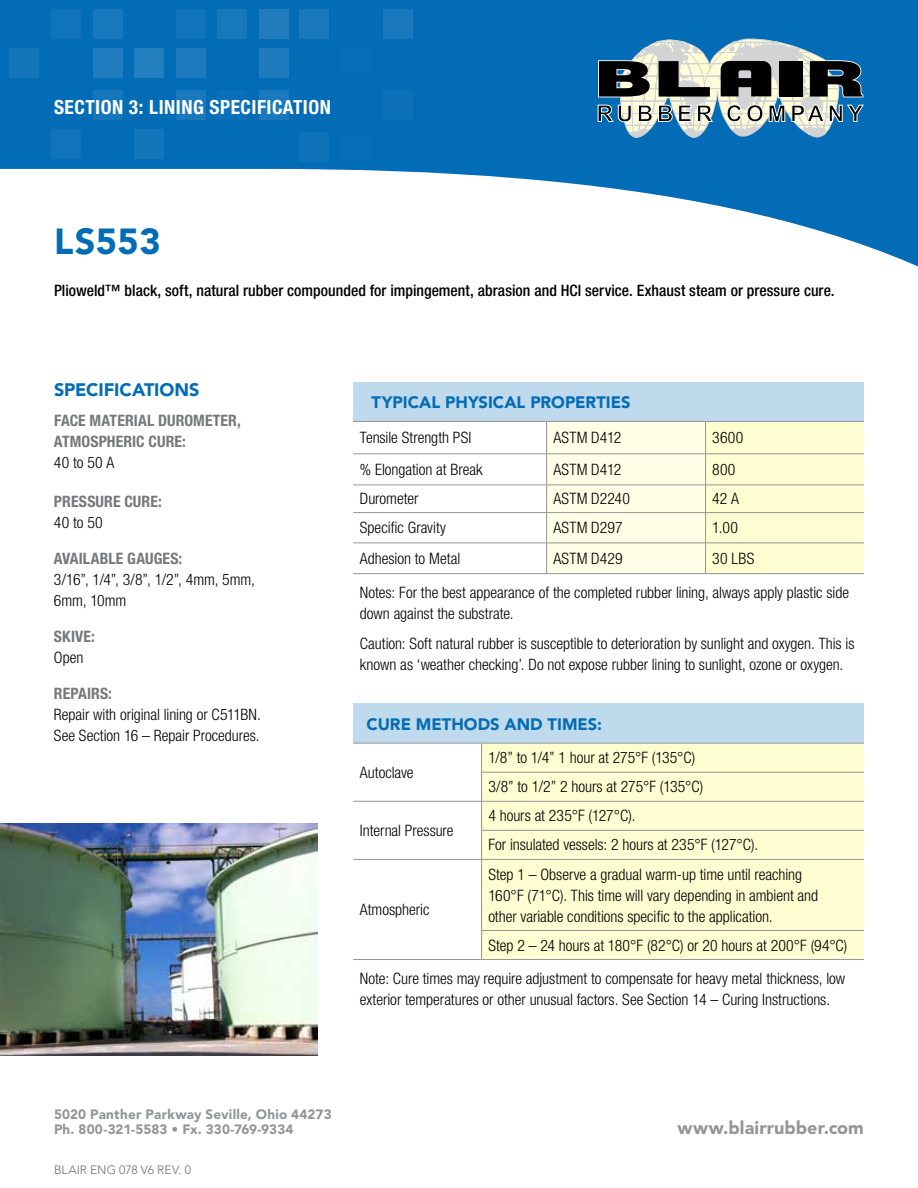
<style>
.page{position:relative;width:918px;height:1188px;background:#fff}
.page>*{position:absolute;margin:0;border:0;box-sizing:border-box;transform-origin:0 0}
.t1{font:900 36px "Avenir LT Std";letter-spacing:.015em;color:#036cb6}
.t2{font:700 condensed 19.5px "Helvetica Neue LT Std";letter-spacing:.025em;color:#fff}
.t3{font:900 18px "Avenir LT Std";letter-spacing:.005em;color:#939598}
.t4{font:900 18px "Avenir LT Std";letter-spacing:-.005em;color:#036cb6}
.t5{font:900 16.5px "Avenir LT Std";color:#036cb6}
.t6{font:300 condensed 15.75px/21px "Helvetica Neue LT Std";color:#000}
.t7{font:500 condensed 15.75px "Helvetica Neue LT Std";letter-spacing:.005em;color:#000}
.t8{font:700 condensed 15.75px/21px "Helvetica Neue LT Std";letter-spacing:.005em;color:#77787b}
.t9{font:900 13.5px/15px "Avenir LT Std";letter-spacing:.005em;color:#939598}
.t10{font:300 12px "Avenir LT Std";letter-spacing:.005em;color:#6d6e71}
</style>
<div class="page">
<svg style="left:0;top:0;width:918px;height:267px;fill:#036cb6"></svg>
<div style="left:51px;top:9px;width:30px;height:29px;background:#1074ba"></div>
<div style="left:93px;top:9px;width:29px;height:29px;background:#1778bc"></div>
<div style="left:176px;top:9px;width:29px;height:29px;background:#1074ba"></div>
<div style="left:218px;top:9px;width:29px;height:29px;background:#1778bc"></div>
<div style="left:259px;top:9px;width:30px;height:29px;background:#217dbe"></div>
<div style="left:300px;top:9px;width:29px;height:29px;background:#1a79bc"></div>
<div style="left:383px;top:9px;width:29px;height:29px;background:#1979bc"></div>
<div style="left:10px;top:49px;width:29px;height:29px;background:#1375ba"></div>
<div style="left:93px;top:49px;width:29px;height:29px;background:#1f7cbe"></div>
<div style="left:135px;top:49px;width:29px;height:29px;background:#237fbf"></div>
<div style="left:176px;top:49px;width:29px;height:29px;background:#1c7abd"></div>
<div style="left:259px;top:49px;width:30px;height:29px;background:#1e7cbe"></div>
<div style="left:93px;top:90px;width:29px;height:30px;background:#1476bb"></div>
<div style="left:176px;top:90px;width:29px;height:30px;background:#1a79bc"></div>
<div style="left:218px;top:90px;width:29px;height:30px;background:#0a70b8"></div>
<div style="left:259px;top:90px;width:30px;height:30px;background:#1a79bc"></div>
<div style="left:341px;top:49px;width:30px;height:29px;background:#066eb7"></div>
<div style="left:383px;top:49px;width:29px;height:29px;background:#046db6"></div>
<div style="left:383px;top:90px;width:29px;height:30px;background:#0c71b8"></div>
<div style="left:341px;top:132px;width:30px;height:29px;background:#066eb7"></div>
<div style="left:135px;top:130px;width:29px;height:29px;background:#1375ba"></div>
<div style="left:51px;top:130px;width:30px;height:29px;background:#1174ba"></div>
<div style="left:299px;top:132px;width:29px;height:29px;background:#0e72b9"></div>
<svg style="left:597px;top:38px;width:267px;height:100px"></svg>
<img style="left:0;top:824px;width:317px;height:231px">
<div style="left:353px;top:382px;width:511px;height:39px;background:#c0daed"></div>
<hr style="left:353px;top:573px;width:194px;height:1px;background:#939598">
<hr style="left:353px;top:421px;width:194px;height:1px;background:#939598">
<hr style="left:353px;top:454px;width:194px;height:1px;background:#939598">
<hr style="left:353px;top:485px;width:194px;height:1px;background:#939598">
<svg style="left:546px;top:421px;width:318px;height:153px"></svg>
<hr style="left:353px;top:512px;width:194px;height:1px;background:#939598">
<hr style="left:547px;top:512px;width:159px;height:1px;background:#939598">
<hr style="left:546px;top:513px;width:1px;height:30px;background:#939598">
<hr style="left:706px;top:512px;width:158px;height:1px;background:#939598">
<hr style="left:705px;top:513px;width:1px;height:30px;background:#939598">
<hr style="left:353px;top:543px;width:194px;height:1px;background:#939598">
<hr style="left:547px;top:543px;width:159px;height:1px;background:#939598">
<hr style="left:546px;top:543px;width:1px;height:30px;background:#939598">
<hr style="left:706px;top:543px;width:158px;height:1px;background:#939598">
<hr style="left:705px;top:543px;width:1px;height:30px;background:#939598">
<div style="left:353px;top:704px;width:511px;height:39px;background:#c0daed"></div>
<div style="left:482px;top:744px;width:382px;height:215px;background:#fffdd1"></div>
<hr style="left:482px;top:930px;width:382px;height:1px;background:#939598">
<hr style="left:353px;top:959px;width:129px;height:1px;background:#939598">
<hr style="left:482px;top:959px;width:382px;height:1px;background:#939598">
<hr style="left:353px;top:743px;width:129px;height:1px;background:#939598">
<hr style="left:482px;top:743px;width:382px;height:1px;background:#939598">
<hr style="left:353px;top:859px;width:129px;height:1px;background:#939598">
<hr style="left:481px;top:830px;width:383px;height:1px;background:#939598">
<hr style="left:482px;top:859px;width:382px;height:1px;background:#939598">
<hr style="left:481px;top:860px;width:1px;height:70px;background:#939598">
<svg style="left:481px;top:930px;width:1px;height:29px"></svg>
<hr style="left:481px;top:772px;width:383px;height:1px;background:#939598">
<svg style="left:481px;top:744px;width:1px;height:115px"></svg>
<hr style="left:482px;top:801px;width:382px;height:1px;background:#939598">
<hr style="left:353px;top:801px;width:129px;height:1px;background:#939598">
<p class="t2" style="left:54px;top:95px;width:278px">SECTION 3: LINING SPECIFICATION</p>
<h1 class="t1" style="left:54px;top:219px;width:108px">LS553</h1>
<p class="t7" style="left:54px;top:281px;width:782px">Plioweld™ black, soft, natural rubber compounded for impingement, abrasion and HCl service. Exhaust steam or pressure cure.</p>
<p class="t4" style="left:54px;top:378px;width:145px">SPECIFICATIONS</p>
<p class="t8" style="left:54px;top:409px;width:9px">FACE</p>
<p class="t8" style="left:54px;top:409px;width:188px;text-indent:36px">MATERIAL DUROMETER,<br>ATMOSPHERIC CURE:</p>
<p class="t6" style="left:54px;top:451px;width:62px">40 to 50 A</p>
<p class="t8" style="left:54px;top:490px;width:35px">PRESSUR</p>
<p class="t8" style="left:113px;top:490px;width:50px">E CURE:</p>
<p class="t6" style="left:54px;top:511px;width:50px">40 to 50</p>
<p class="t8" style="left:54px;top:547px;width:130px">AVAILABLE GAUGES:</p>
<p class="t6" style="left:54px;top:568px;width:202px">3/16”, 1/4”, 3/8”, 1/2”, 4mm, 5mm,<br>6mm, 10mm</p>
<p class="t8" style="left:54px;top:625px;width:43px">SKIVE:</p>
<p class="t6" style="left:54px;top:646px;width:31px">Open</p>
<p class="t8" style="left:54px;top:682px;width:60px">REPAIRS:</p>
<p class="t6" style="left:54px;top:703px;width:208px">Repair with original lining or C511BN.<br>See Section 16 – Repair Procedures.</p>
<p class="t5" style="left:372px;top:392px;width:180px">TYPICAL PHYSICAL PROPERTIES</p>
<p class="t6" style="left:360px;top:427px;width:113px">Tensile Strength PSI</p>
<p class="t6" style="left:553px;top:427px;width:69px">ASTM D412</p>
<p class="t6" style="left:712px;top:427px;width:33px">3600</p>
<p class="t6" style="left:360px;top:459px;width:124px">% Elongation at Break</p>
<p class="t6" style="left:553px;top:459px;width:69px">ASTM D412</p>
<p class="t6" style="left:712px;top:459px;width:25px">800</p>
<p class="t6" style="left:360px;top:488px;width:60px">Durometer</p>
<p class="t6" style="left:553px;top:488px;width:78px">ASTM D2240</p>
<p class="t6" style="left:712px;top:488px;width:28px">42 A</p>
<p class="t6" style="left:360px;top:517px;width:88px">Specific Gravity</p>
<p class="t6" style="left:553px;top:517px;width:71px">ASTM D297</p>
<p class="t6" style="left:712px;top:517px;width:27px">1.00</p>
<p class="t6" style="left:360px;top:548px;width:102px">Adhesion to Metal</p>
<p class="t6" style="left:553px;top:548px;width:71px">ASTM D429</p>
<p class="t6" style="left:360px;top:541px;width:491px;line-height:34.5px;text-indent:352px">30 LBS<br>Notes: For the best appearance of the completed rubber lining, always apply plastic side</p>
<p class="t6" style="left:360px;top:599px;width:496px;line-height:30px">down against the substrate.<br>Caution: Soft natural rubber is susceptible to deterioration by sunlight and oxygen. This is</p>
<p class="t6" style="left:360px;top:654px;width:485px">known as ‘weather checking’. Do not expose rubber lining to sunlight, ozone or oxygen.</p>
<p class="t5" style="left:367px;top:714px;width:23px">CURE</p>
<p class="t5" style="left:416px;top:714px;width:13px">MET</p>
<p class="t5" style="left:451px;top:714px;width:26px">HODS</p>
<p class="t5" style="left:504px;top:714px;width:99px">AND TIMES:</p>
<p class="t6" style="left:360px;top:762px;width:55px">Autoclave</p>
<p class="t6" style="left:488px;top:743px;width:217px;line-height:29.1px">1/8” to 1/4” 1 hour at 275°F (135°C)<br>3/8” to 1/2” 2 hours at 275°F (135°C)</p>
<p class="t6" style="left:360px;top:820px;width:95px">Internal Pressure</p>
<p class="t6" style="left:488px;top:801px;width:271px;line-height:29.1px">4 hours at 235°F (127°C).<br>For insulated vessels: 2 hours at 235°F (127°C).</p>
<p class="t6" style="left:488px;top:863px;width:331px">Step 1 – Observe a gradual warm-up time until reaching<br>160°F (71°C). This time will vary depending in ambient and other variable conditions specific to the application.</p>
<p class="t6" style="left:360px;top:928px;width:489px;line-height:33.6px;text-align:right">Step 2 – 24 hours at 180°F (82°C) or 20 hours at 200°F (94°C)<br>Note: Cure times may require adjustment to compensate for heavy metal thickness, low</p>
<p class="t6" style="left:360px;top:989px;width:472px">exterior temperatures or other unusual factors. See Section 14 – Curing Instructions.</p>
<p class="t6" style="left:360px;top:899px;width:71px">Atmospheric</p>
<p class="t9" style="left:54px;top:1107px;width:279px">5020 PANTHER PARKWAY SEVILLE, OHIO 44273<br>PH. 800-321-5583 • FX. 330-769-9334</p>
<p class="t3" style="left:678px;top:1117px;width:188px">WWW.BLAIRRUBBER.COM</p>
<p class="t10" style="left:54px;top:1163px;width:139px">BLAIR ENG 078 V6 Rev. 0</p>
</div>
